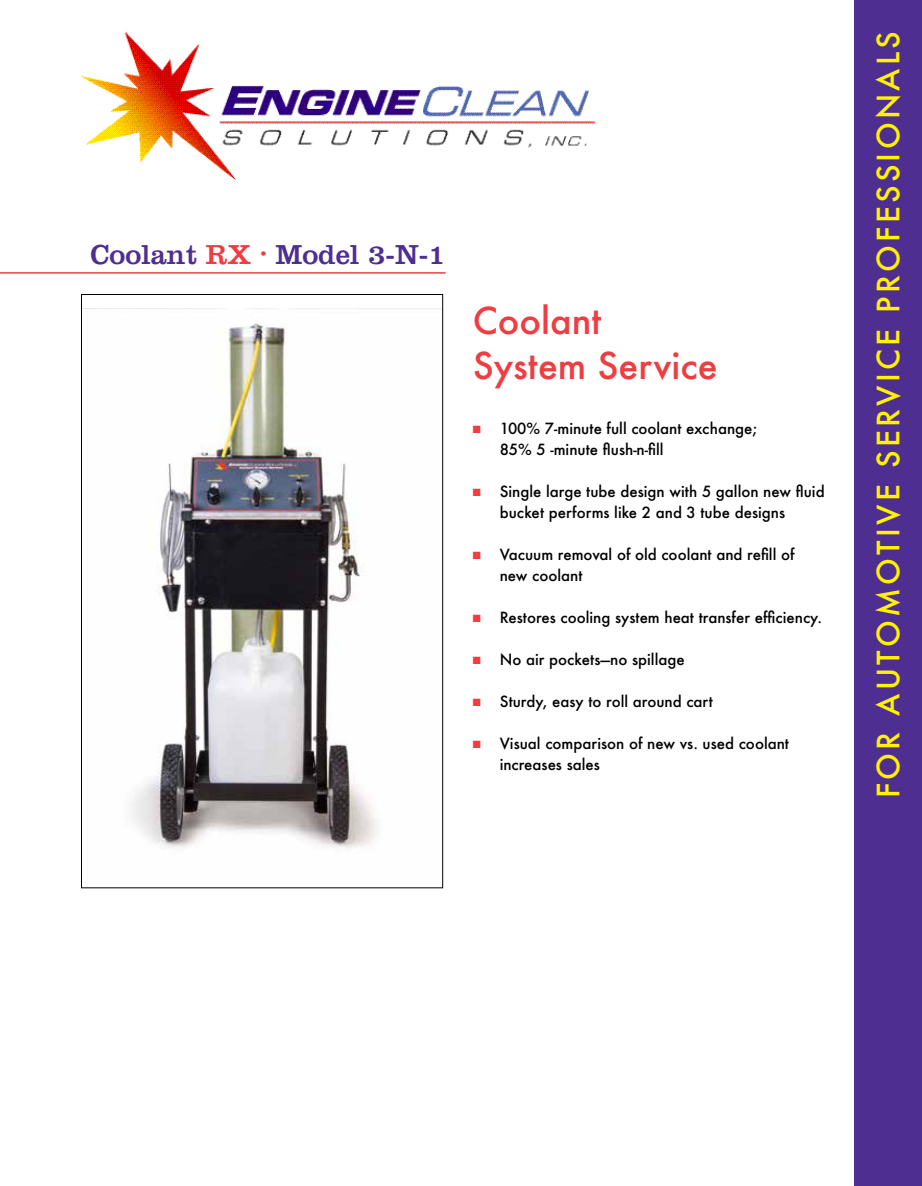
<style>
.page{position:relative;width:922px;height:1186px;background:#fff}
.page>*{position:absolute;margin:0;border:0;box-sizing:border-box;transform-origin:0 0}
.t1{font:500 36px/45px "Futura";color:#ef3d42}
.t2{font:500 30px "Futura";letter-spacing:.11em;color:#fff200}
.t3{font:28.5px "Clarendon";color:#4e2f91}
.t4{font:500 15px/21px "Futura";color:#000}
.s1{color:#ef3d42}
</style>
<div class="page">
<img style="left:131px;top:323px;width:246px;height:525px">
<img style="left:81px;top:31px;width:515px;height:149px">
<div style="left:854px;top:0;width:68px;height:1186px;background:#4e2f91"></div>
<hr style="left:0;top:272px;width:446px;height:2px;background:#ef3d42">
<h3 class="t3" style="left:91px;top:238px;width:357px">Coolant <span class="s1">RX</span> <sup>•</sup> Model 3-N-1</h3>
<h1 class="t1" style="left:473px;top:297px;width:246px">Coolant<br>System Service</h1>
<p class="t4" style="left:500px;top:418px;width:259px;text-indent:-27px"><span class="s1">■</span> 100% 7-minute full coolant exchange;<br>85% 5 -minute flush-n-fill</p>
<p class="t4" style="left:500px;top:481px;width:326px;text-indent:-27px"><span class="s1">■</span> Single large tube design with 5 gallon new fluid bucket performs like 2 and 3 tube designs</p>
<p class="t4" style="left:500px;top:544px;width:296px;text-indent:-27px"><span class="s1">■</span> Vacuum removal of old coolant and refill of new coolant</p>
<p class="t4" style="left:473px;top:607px;width:351px"><span class="s1">■</span> Restores cooling system heat transfer efficiency.</p>
<p class="t4" style="left:473px;top:649px;width:213px"><span class="s1">■</span> No air pockets—no spillage</p>
<p class="t4" style="left:473px;top:691px;width:242px"><span class="s1">■</span> Sturdy, easy to roll around cart</p>
<p class="t4" style="left:500px;top:733px;width:291px;text-indent:-27px"><span class="s1">■</span> Visual comparison of new vs. used coolant increases sales</p>
<h2 class="t2" style="left:868px;top:798px;width:769px;rotate:-90deg">FOR AUTOMOTIVE SERVICE PROFESSIONALS</h2>
</div>
